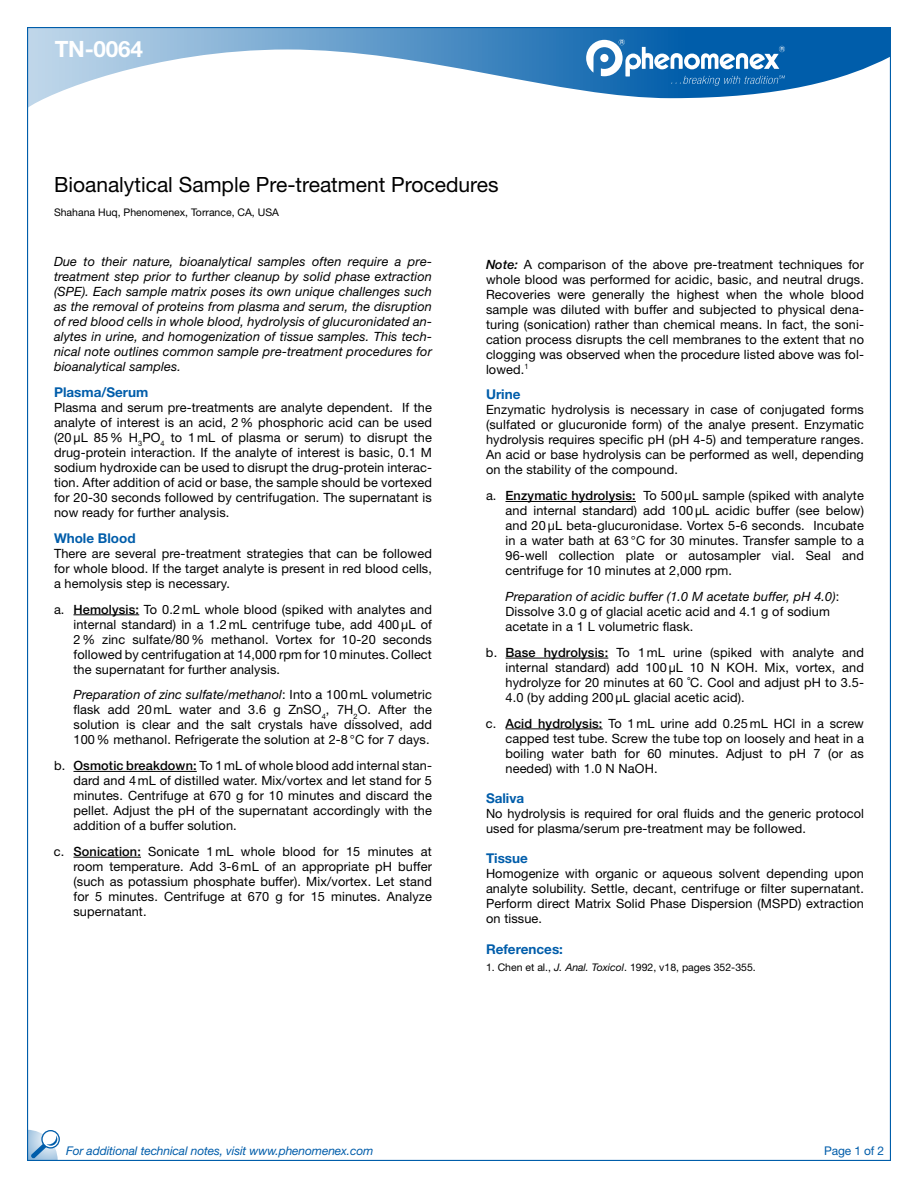
<style>
.page{position:relative;width:918px;height:1188px;background:#fff}
.page>*{position:absolute;margin:0;border:0;box-sizing:border-box;transform-origin:0 0}
.t1{font:700 22.5px "Helvetica Neue LT Std";letter-spacing:-.01em;color:#fff}
.t2{font:21px "Helvetica Neue LT Std";color:#000}
.t3{font:700 13.5px "Helvetica Neue LT Std";color:#005daa}
.t4{font:12.75px/15px "Helvetica Neue LT Std";letter-spacing:.01em;color:#000;text-align:justify}
.t5{font:italic 12.75px/15px "Helvetica Neue LT Std";letter-spacing:.01em;color:#000;text-align:justify}
.t6{font:italic 12px "Helvetica Neue LT Std";letter-spacing:-.01em;color:#005daa}
.t7{font:12px "Helvetica Neue LT Std";letter-spacing:-.01em;color:#005daa}
.t8{font:10.5px "Helvetica Neue LT Std";color:#000}
.s1{font-weight:500}
.s2{font-style:italic}
.s3{font-weight:500;font-style:italic}
</style>
<div class="page">
<svg style="left:29px;top:29px;width:860px;height:78px"></svg>
<svg style="left:586px;top:39px;width:199px;height:47px"></svg>
<svg style="left:27px;top:1130px;width:33px;height:30px"></svg>
<hr style="left:74px;top:614px;width:65px;height:1px;background:#000">
<hr style="left:74px;top:771px;width:123px;height:1px;background:#000">
<hr style="left:74px;top:857px;width:67px;height:1px;background:#000">
<hr style="left:506px;top:501px;width:130px;height:1px;background:#000">
<hr style="left:506px;top:658px;width:102px;height:1px;background:#000">
<hr style="left:506px;top:729px;width:97px;height:1px;background:#000">
<h1 class="t1" style="left:55px;top:35px;width:90px">TN-0064</h1>
<h2 class="t2" style="left:54px;top:172px;width:446px">Bioanalytical Sample Pre-treatment Procedures</h2>
<p class="t8" style="left:54px;top:206px;width:227px">Shahana Huq, Phenomenex, Torrance, CA, USA</p>
<p class="t5" style="left:54px;top:254px;width:380px">Due to their nature, bioanalytical samples often require a pre&shy;treatment step prior to further cleanup by solid phase extraction (SPE). Each sample matrix poses its own unique challenges such as the removal of proteins from plasma and serum, the disruption of red blood cells in whole blood, hydrolysis of glucuronidated an&shy;alytes in urine, and homogenization of tissue samples. This tech&shy;nical note outlines common sample pre-treatment procedures for bioanalytical samples.</p>
<p class="t3" style="left:54px;top:384px;width:96px">Plasma/Serum</p>
<p class="t4" style="left:54px;top:400px;width:380px">Plasma and serum pre-treatments are analyte dependent. If the analyte of interest is an acid, 2% phosphoric acid can be used (20 µL 85% H<sub>3</sub>PO<sub>4</sub> to 1 mL of plasma or serum) to disrupt the drug-protein interaction. If the analyte of interest is basic, 0.1 M sodium hydroxide can be used to disrupt the drug-protein interac&shy;tion. After addition of acid or base, the sample should be vortexed for 20-30 seconds followed by centrifugation. The supernatant is now ready for further analysis.</p>
<p class="t3" style="left:54px;top:530px;width:83px">Whole Blood</p>
<p class="t4" style="left:54px;top:546px;width:380px">There are several pre-treatment strategies that can be followed for whole blood. If the target analyte is present in red blood cells, a hemolysis step is necessary.</p>
<p class="t4" style="left:73px;top:601px;width:360px;text-indent:-19px">a. <span class="s1">Hemolysis:</span> To 0.2 mL whole blood (spiked with analytes and internal standard) in a 1.2 mL centrifuge tube, add 400 µL of 2% zinc sulfate/80% methanol. Vortex for 10-20 seconds followed by centrifugation at 14,000 rpm for 10 minutes. Collect the supernatant for further analysis.</p>
<p class="t4" style="left:73px;top:687px;width:360px"><span class="s2">Preparation of zinc sulfate/methanol</span>: Into a 100 mL volumetric flask add 20 mL water and 3.6 g ZnSO<sub>4</sub>, 7H<sub>2</sub>O. After the solution is clear and the salt crystals have dissolved, add 100% methanol. Refrigerate the solution at 2-8 °C for 7 days.</p>
<p class="t4" style="left:73px;top:758px;width:360px;text-indent:-19px">b. <span class="s1">Osmotic breakdown:</span> To 1 mL of whole blood add internal stan&shy;dard and 4 mL of distilled water. Mix/vortex and let stand for 5 minutes. Centrifuge at 670 g for 10 minutes and discard the pellet. Adjust the pH of the supernatant accordingly with the addition of a buffer solution.</p>
<p class="t4" style="left:73px;top:844px;width:360px;text-indent:-19px">c. <span class="s1">Sonication:</span> Sonicate 1 mL whole blood for 15 minutes at room temperature. Add 3-6 mL of an appropriate pH buffer (such as potassium phosphate buffer). Mix/vortex. Let stand for 5 minutes. Centrifuge at 670 g for 15 minutes. Analyze supernatant.</p>
<p class="t4" style="left:486px;top:256px;width:380px"><span class="s3">Note:</span> A comparison of the above pre-treatment techniques for whole blood was performed for acidic, basic, and neutral drugs.<br>Recoveries were generally the highest when the whole blood sample was diluted with buffer and subjected to physical dena&shy;turing (sonication) rather than chemical means. In fact, the soni&shy;cation process disrupts the cell membranes to the extent that no clogging was observed when the procedure listed above was fol&shy;lowed.<sup>1</sup></p>
<p class="t3" style="left:486px;top:386px;width:36px">Urine</p>
<p class="t4" style="left:486px;top:402px;width:379px">Enzymatic hydrolysis is necessary in case of conjugated forms (sulfated or glucuronide form) of the analye present. Enzymatic hydrolysis requires specific pH (pH 4-5) and temperature ranges.<br>An acid or base hydrolysis can be performed as well, depending on the stability of the compound.</p>
<p class="t4" style="left:505px;top:488px;width:360px;text-indent:-19px">a. <span class="s1">Enzymatic hydrolysis:</span> To 500 µL sample (spiked with analyte and internal standard) add 100 µL acidic buffer (see below) and 20 µL beta-glucuronidase. Vortex 5-6 seconds. Incubate in a water bath at 63 °C for 30 minutes. Transfer sample to a 96-well collection plate or autosampler vial. Seal and centrifuge for 10 minutes at 2,000 rpm.</p>
<p class="t4" style="left:505px;top:589px;width:335px;text-align:left"><span class="s2">Preparation of acidic buffer (1.0 M acetate buffer, pH 4.0)</span>:<br>Dissolve 3.0 g of glacial acetic acid and 4.1 g of sodium acetate in a 1 L volumetric flask.</p>
<p class="t4" style="left:505px;top:645px;width:360px;text-indent:-19px">b. <span class="s1">Base hydrolysis:</span> To 1 mL urine (spiked with analyte and internal standard) add 100 µL 10 N KOH. Mix, vortex, and hydrolyze for 20 minutes at 60 ˚C. Cool and adjust pH to 3.5- 4.0 (by adding 200 µL glacial acetic acid).</p>
<p class="t4" style="left:505px;top:715px;width:360px;text-indent:-19px">c. <span class="s1">Acid hydrolysis:</span> To 1 mL urine add 0.25 mL HCl in a screw capped test tube. Screw the tube top on loosely and heat in a boiling water bath for 60 minutes. Adjust to pH 7 (or as needed) with 1.0 N NaOH.</p>
<p class="t3" style="left:486px;top:790px;width:40px">Saliva</p>
<p class="t4" style="left:486px;top:806px;width:380px">No hydrolysis is required for oral fluids and the generic protocol used for plasma/serum pre-treatment may be followed.</p>
<p class="t3" style="left:486px;top:850px;width:43px">Tissue</p>
<p class="t4" style="left:486px;top:866px;width:380px">Homogenize with organic or aqueous solvent depending upon analyte solubility. Settle, decant, centrifuge or filter supernatant.<br>Perform direct Matrix Solid Phase Dispersion (MSPD) extraction on tissue.</p>
<p class="t3" style="left:486px;top:940px;width:79px">References:</p>
<p class="t8" style="left:486px;top:961px;width:271px">1. Chen et al., <span class="s2">J. Anal. Toxicol</span>. 1992, v18, pages 352-355.</p>
<p class="t6" style="left:66px;top:1143px;width:309px">For additional technical notes, visit www.phenomenex.com</p>
<p class="t7" style="left:824px;top:1143px;width:62px">Page 1 of 2</p>
</div>
